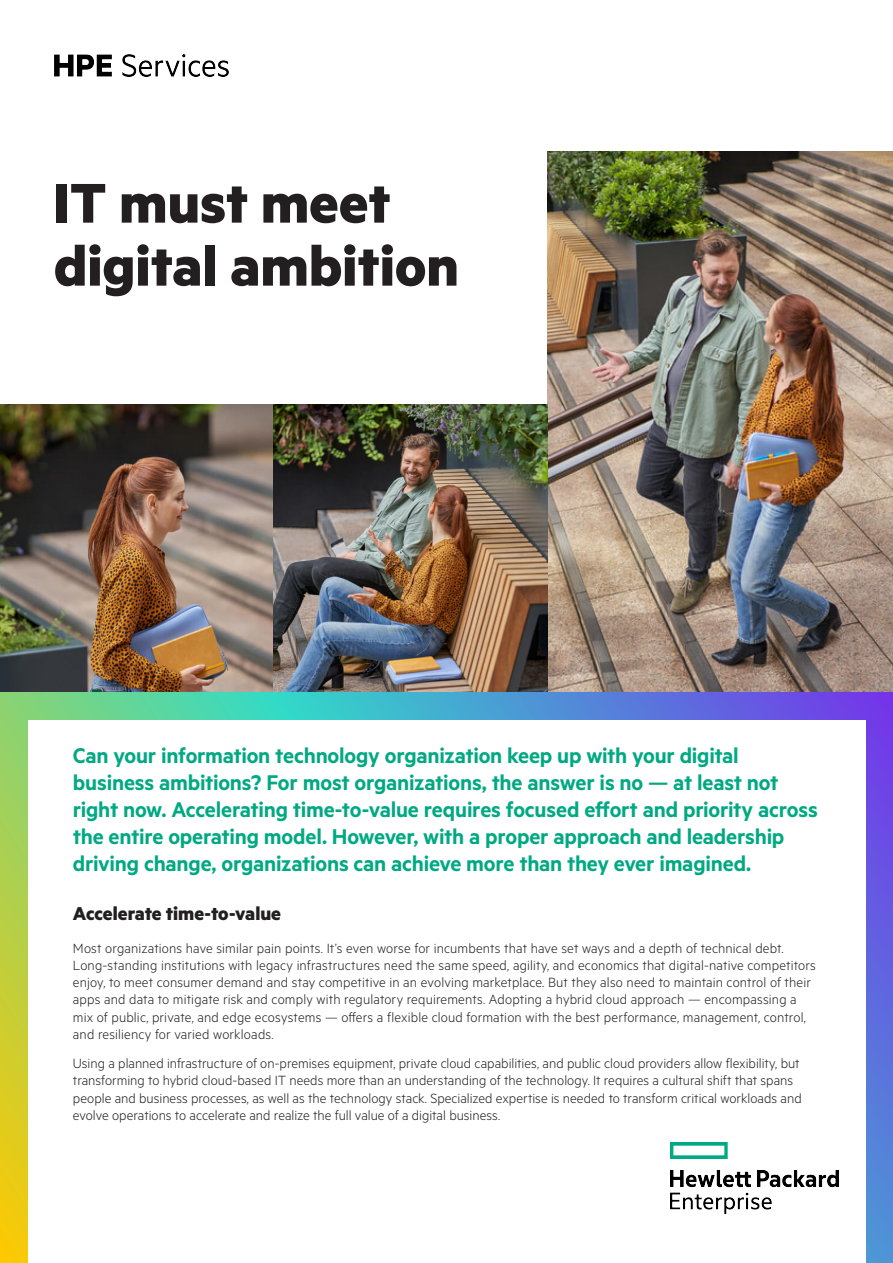
<style>
.page{position:relative;width:893px;height:1263px;background:#fff}
.page>*{position:absolute;margin:0;border:0;box-sizing:border-box;transform-origin:0 0}
.Headline_MetricHPE_Bold_28_30{font:700 63px/63px "Metric HPE";color:#231f20}
.Body_text_last_MetricHPE_Light_10_11_5pt{font:600 24px/27px "Metric HPE";letter-spacing:-.01em;color:#01a982}
.Body_subheadline_MetricHPE_Bold_14_15_pt{font:700 21px "Metric HPE";color:#231f20}
.Body_text_MetricHPE_Light_10_11_5pt{font:300 15px/17.2px "Metric HPE";letter-spacing:.005em;color:#231f20}
</style>
<div class="page">
<svg style="left:0;top:691px;width:893px;height:572px;background:#779ca4"></svg>
<img style="left:548px;top:152px;width:345px;height:539px">
<img style="left:0;top:404px;width:548px;height:287px">
<div style="left:28px;top:720px;width:837px;height:543px;background:#fff"></div>
<img style="left:54px;top:54px;width:174px;height:22px">
<img style="left:670px;top:1142px;width:169px;height:71px">
<p class="Headline_MetricHPE_Bold_28_30" style="left:54px;top:169px;width:406px">IT must meet digital ambition</p>
<p class="Body_text_last_MetricHPE_Light_10_11_5pt" style="left:73px;top:741px;width:746px">Can your information technology organization keep up with your digital business ambitions? For most organizations, the answer is no — at least not right now. Accelerating time-to-value requires focused effort and priority across the entire operating model. However, with a proper approach and leadership driving change, organizations can achieve more than they ever imagined.</p>
<p class="Body_subheadline_MetricHPE_Bold_14_15_pt" style="left:73px;top:901px;width:210px">Accelerate time-to-value</p>
<p class="Body_text_MetricHPE_Light_10_11_5pt" style="left:73px;top:939px;width:744px">Most organizations have similar pain points. It’s even worse for incumbents that have set ways and a depth of technical debt.<br>Long-standing institutions with legacy infrastructures need the same speed, agility, and economics that digital-native competitors enjoy, to meet consumer demand and stay competitive in an evolving marketplace. But they also need to maintain control of their apps and data to mitigate risk and comply with regulatory requirements. Adopting a hybrid cloud approach — encompassing a mix of public, private, and edge ecosystems — offers a flexible cloud formation with the best performance, management, control, and resiliency for varied workloads.</p>
<p class="Body_text_MetricHPE_Light_10_11_5pt" style="left:73px;top:1054px;width:730px">Using a planned infrastructure of on-premises equipment, private cloud capabilities, and public cloud providers allow flexibility, but transforming to hybrid cloud-based IT needs more than an understanding of the technology. It requires a cultural shift that spans people and business processes, as well as the technology stack. Specialized expertise is needed to transform critical workloads and evolve operations to accelerate and realize the full value of a digital business.</p>
</div>
